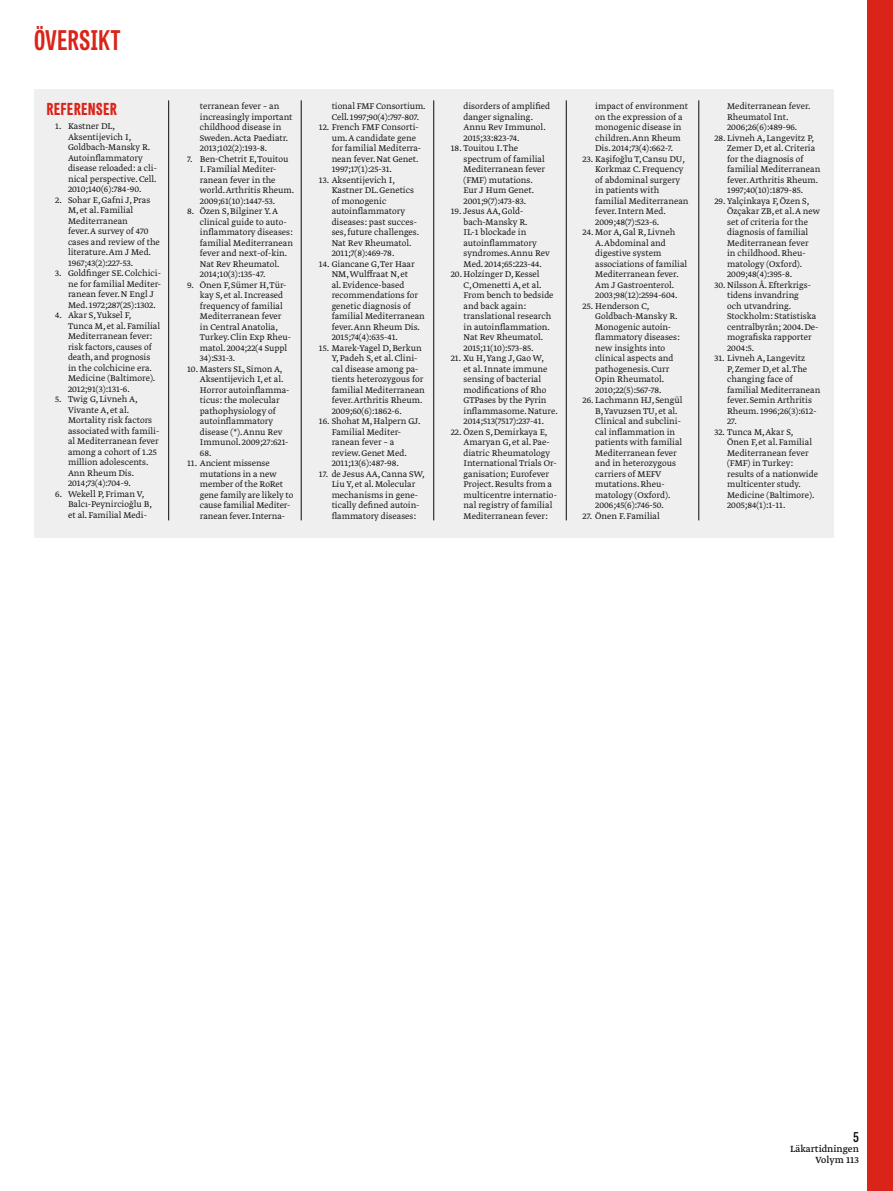
<style>
.page{position:relative;width:893px;height:1191px;background:#fff}
.page>*{position:absolute;margin:0;border:0;box-sizing:border-box;transform-origin:0 0}
.t1{font:700 27px "Tablet Gothic Compressed";letter-spacing:.02em;color:#da241a}
.t2{font:800 16.5px "Tablet Gothic Compressed";letter-spacing:.045em;color:#da241a}
.t3{font:600 13.5px "Tablet Gothic Condensed";color:#090b0c}
.t4{font:10.5px/10.5px "Greta Text Pro";color:#090b0c;text-align:right}
.t5{font:9.75px/10.5px "Greta Text Pro Light Min";color:#090b0c}
</style>
<div class="page">
<div style="left:867px;top:0;width:26px;height:1191px;background:#da241a"></div>
<div style="left:34px;top:89px;width:799px;height:448px;background:#efefef"></div>
<hr style="left:168px;top:100px;width:1px;height:420px;background:#090b0c">
<hr style="left:433px;top:100px;width:1px;height:420px;background:#090b0c">
<hr style="left:301px;top:100px;width:1px;height:420px;background:#090b0c">
<hr style="left:566px;top:100px;width:1px;height:420px;background:#090b0c">
<hr style="left:698px;top:100px;width:1px;height:420px;background:#090b0c">
<h1 class="t1" style="left:34px;top:22px;width:88px">ÖVERSIKT</h1>
<h2 class="t2" style="left:47px;top:97px;width:72px">REFERENSER</h2>
<p class="t5" style="left:68px;top:122px;width:90px;text-indent:-13px">1. Kastner DL,<br>Aksentijevich I,<br>Goldbach-Mansky R.<br>Autoinflammatory disease reloaded: a cli&shy;nical perspective. Cell.<br>2010;140(6):784-90.</p>
<p class="t5" style="left:68px;top:195px;width:93px;text-indent:-13px">2. Sohar E, Gafni J, Pras<br>M, et al. Familial<br>Mediterranean<br>fever. A survey of 470 cases and review of the literature. Am J Med.<br>1967;43(2):227-53.</p>
<p class="t5" style="left:68px;top:269px;width:95px;text-indent:-13px">3. Goldfinger SE. Colchici&shy;ne for familial Mediter&shy;ranean fever. N Engl J<br>Med. 1972;287(25):1302.</p>
<p class="t5" style="left:68px;top:311px;width:94px;text-indent:-13px">4. Akar S, Yuksel F,<br>Tunca M, et al. Familial<br>Mediterranean fever: risk factors, causes of death, and prognosis in the colchicine era.<br>Medicine (Baltimore).<br>2012;91(3):131-6.</p>
<p class="t5" style="left:68px;top:395px;width:93px;text-indent:-13px">5. Twig G, Livneh A,<br>Vivante A, et al.<br>Mortality risk factors associated with famili&shy;al Mediterranean fever among a cohort of 1.25 million adolescents.<br>Ann Rheum Dis.<br>2014;73(4):704-9.</p>
<p class="t5" style="left:68px;top:489px;width:85px;text-indent:-13px">6. Wekell P, Friman V,<br>Balcı-Peynircioğlu B, et al. Familial Medi-</p>
<p class="t5" style="left:200px;top:101px;width:94px">terranean fever – an increasingly important childhood disease in<br>Sweden. Acta Paediatr.<br>2013;102(2):193-8.</p>
<p class="t5" style="left:200px;top:154px;width:96px;text-indent:-13px">7. Ben-Chetrit E, Touitou<br>I. Familial Mediter&shy;ranean fever in the world.Arthritis Rheum.<br>2009;61(10):1447-53.</p>
<p class="t5" style="left:200px;top:206px;width:95px;text-indent:-13px">8. Özen S, Bilginer Y. A clinical guide to auto&shy;inflammatory diseases: familial Mediterranean fever and next-of-kin.<br>Nat Rev Rheumatol.<br>2014;10(3):135-47.</p>
<p class="t5" style="left:200px;top:280px;width:93px;text-indent:-13px">9. Önen F, Sümer H, Tür&shy;kay S, et al. Increased frequency of familial<br>Mediterranean fever in Central Anatolia,<br>Turkey. Clin Exp Rheu&shy;matol. 2004;22(4 Suppl<br>34):S31-3.</p>
<p class="t5" style="left:200px;top:364px;width:91px;text-indent:-13px">10. Masters SL, Simon A,<br>Aksentijevich I, et al.<br>Horror autoinflamma&shy;ticus: the molecular pathophysiology of autoinflammatory disease (*). Annu Rev<br>Immunol. 2009;27:621-<br>68.</p>
<p class="t5" style="left:200px;top:458px;width:95px;text-indent:-13px">11. Ancient missense mutations in a new member of the RoRet gene family are likely to cause familial Mediter&shy;ranean fever. Interna-</p>
<p class="t5" style="left:332px;top:101px;width:96px">tional FMF Consortium.<br>Cell. 1997;90(4):797-807.</p>
<p class="t5" style="left:332px;top:122px;width:91px;text-indent:-13px">12. French FMF Consorti&shy;um. A candidate gene for familial Mediterra&shy;nean fever. Nat Genet.<br>1997;17(1):25-31.</p>
<p class="t5" style="left:332px;top:175px;width:89px;text-indent:-13px">13. Aksentijevich I,<br>Kastner DL. Genetics of monogenic autoinflammatory diseases: past succes&shy;ses, future challenges.<br>Nat Rev Rheumatol.<br>2011;7(8):469-78.</p>
<p class="t5" style="left:332px;top:259px;width:95px;text-indent:-13px">14. Giancane G, Ter Haar<br>NM, Wulffraat N, et<br>al. Evidence-based recommendations for genetic diagnosis of familial Mediterranean fever. Ann Rheum Dis.<br>2015;74(4):635-41.</p>
<p class="t5" style="left:332px;top:343px;width:95px;text-indent:-13px">15. Marek-Yagel D, Berkun<br>Y, Padeh S, et al. Clini&shy;cal disease among pa&shy;tients heterozygous for familial Mediterranean fever. Arthritis Rheum.<br>2009;60(6):1862-6.</p>
<p class="t5" style="left:332px;top:416px;width:91px;text-indent:-13px">16. Shohat M, Halpern GJ.<br>Familial Mediter&shy;ranean fever – a review. Genet Med.<br>2011;13(6):487-98.</p>
<p class="t5" style="left:332px;top:469px;width:95px;text-indent:-13px">17. de Jesus AA, Canna SW,<br>Liu Y, et al. Molecular mechanisms in gene&shy;tically defined autoin&shy;flammatory diseases:</p>
<p class="t5" style="left:463px;top:101px;width:88px">disorders of amplified danger signaling.<br>Annu Rev Immunol.<br>2015;33:823-74.</p>
<p class="t5" style="left:463px;top:143px;width:83px;text-indent:-13px">18. Touitou I. The spectrum of familial<br>Mediterranean fever (FMF) mutations.<br>Eur J Hum Genet.<br>2001;9(7):473-83.</p>
<p class="t5" style="left:451px;top:206px;width:74px">19. Jesus AA, Gold-</p>
<p class="t5" style="left:463px;top:217px;width:66px">bach-Mansky R.</p>
<p class="t5" style="left:463px;top:227px;width:64px">IL-1 blockade in</p>
<p class="t5" style="left:463px;top:238px;width:75px">autoinflammatory</p>
<p class="t5" style="left:463px;top:248px;width:88px">syndromes. Annu Rev</p>
<p class="t5" style="left:463px;top:259px;width:80px">Med. 2014;65:223-44.</p>
<p class="t5" style="left:451px;top:269px;width:90px">20.Holzinger D, Kessel</p>
<p class="t5" style="left:463px;top:280px;width:79px">C, Omenetti A, et al.</p>
<p class="t5" style="left:463px;top:290px;width:92px">From bench to bedside</p>
<p class="t5" style="left:463px;top:301px;width:64px">and back again:</p>
<p class="t5" style="left:463px;top:311px;width:89px">translational research</p>
<p class="t5" style="left:463px;top:322px;width:88px">in autoinflammation.</p>
<p class="t5" style="left:463px;top:332px;width:81px">Nat Rev Rheumatol.</p>
<p class="t5" style="left:463px;top:343px;width:72px">2015;11(10):573-85.</p>
<p class="t5" style="left:463px;top:353px;width:96px;text-indent:-13px">21. Xu H, Yang J, Gao W,<br>et al. Innate immune sensing of bacterial modifications of Rho<br>GTPases by the Pyrin inflammasome. Nature.<br>2014;513(7517):237-41.</p>
<p class="t5" style="left:463px;top:427px;width:95px;text-indent:-13px">22. Özen S, Demirkaya E,<br>Amaryan G, et al. Pae&shy;diatric Rheumatology<br>International Trials Or&shy;ganisation; Eurofever<br>Project. Results from a multicentre internatio&shy;nal registry of familial<br>Mediterranean fever:</p>
<p class="t5" style="left:595px;top:101px;width:94px">impact of environment on the expression of a monogenic disease in children. Ann Rheum<br>Dis. 2014;73(4):662-7.</p>
<p class="t5" style="left:595px;top:154px;width:95px;text-indent:-13px">23. Kaşifoğlu T, Cansu DU,<br>Korkmaz C. Frequency of abdominal surgery in patients with familial Mediterranean fever. Intern Med.<br>2009;48(7):523-6.</p>
<p class="t5" style="left:595px;top:227px;width:93px;text-indent:-13px">24. Mor A, Gal R, Livneh<br>A. Abdominal and digestive system associations of familial<br>Mediterranean fever.<br>Am J Gastroenterol.<br>2003;98(12):2594-604.</p>
<p class="t5" style="left:595px;top:301px;width:86px;text-indent:-13px">25. Henderson C,<br>Goldbach-Mansky R.<br>Monogenic autoin&shy;flammatory diseases: new insights into clinical aspects and pathogenesis. Curr<br>Opin Rheumatol.<br>2010;22(5):567-78.</p>
<p class="t5" style="left:595px;top:395px;width:89px;text-indent:-13px">26. Lachmann HJ, Sengül<br>B, Yavuzsen TU, et al.<br>Clinical and subclini&shy;cal inflammation in patients with familial<br>Mediterranean fever and in heterozygous carriers of MEFV mutations. Rheu&shy;matology (Oxford).<br>2006;45(6):746-50.</p>
<p class="t5" style="left:583px;top:511px;width:79px">27. Önen F. Familial</p>
<p class="t5" style="left:727px;top:101px;width:85px">Mediterranean fever.<br>Rheumatol Int.<br>2006;26(6):489-96.</p>
<p class="t5" style="left:727px;top:133px;width:95px;text-indent:-13px">28. Livneh A, Langevitz P,<br>Zemer D, et al. Criteria for the diagnosis of familial Mediterranean fever. Arthritis Rheum.<br>1997;40(10):1879-85.</p>
<p class="t5" style="left:727px;top:196px;width:95px;text-indent:-13px">29. Yalçinkaya F, Özen S,<br>Özçakar ZB, et al. A new set of criteria for the diagnosis of familial<br>Mediterranean fever<br>in childhood. Rheu&shy;matology (Oxford).<br>2009;48(4):395-8.</p>
<p class="t5" style="left:727px;top:280px;width:93px;text-indent:-13px">30. Nilsson Å. Efterkrigs&shy;tidens invandring<br>och utvandring.<br>Stockholm: Statistiska centralbyrån; 2004. De&shy;mografiska rapporter<br>2004:5.</p>
<p class="t5" style="left:727px;top:353px;width:95px;text-indent:-13px">31. Livneh A, Langevitz<br>P, Zemer D, et al. The changing face of familial Mediterranean fever. Semin Arthritis<br>Rheum. 1996;26(3):612-<br>27.</p>
<p class="t5" style="left:727px;top:427px;width:92px;text-indent:-13px">32. Tunca M, Akar S,<br>Önen F, et al. Familial<br>Mediterranean fever (FMF) in Turkey: results of a nationwide multicenter study.<br>Medicine (Baltimore).<br>2005;84(1):1-11.</p>
<h3 class="t3" style="left:853px;top:1127px;width:7px">5</h3>
<p class="t4" style="left:790px;top:1144px;width:70px">Läkartidningen<br>Volym 113</p>
</div>
